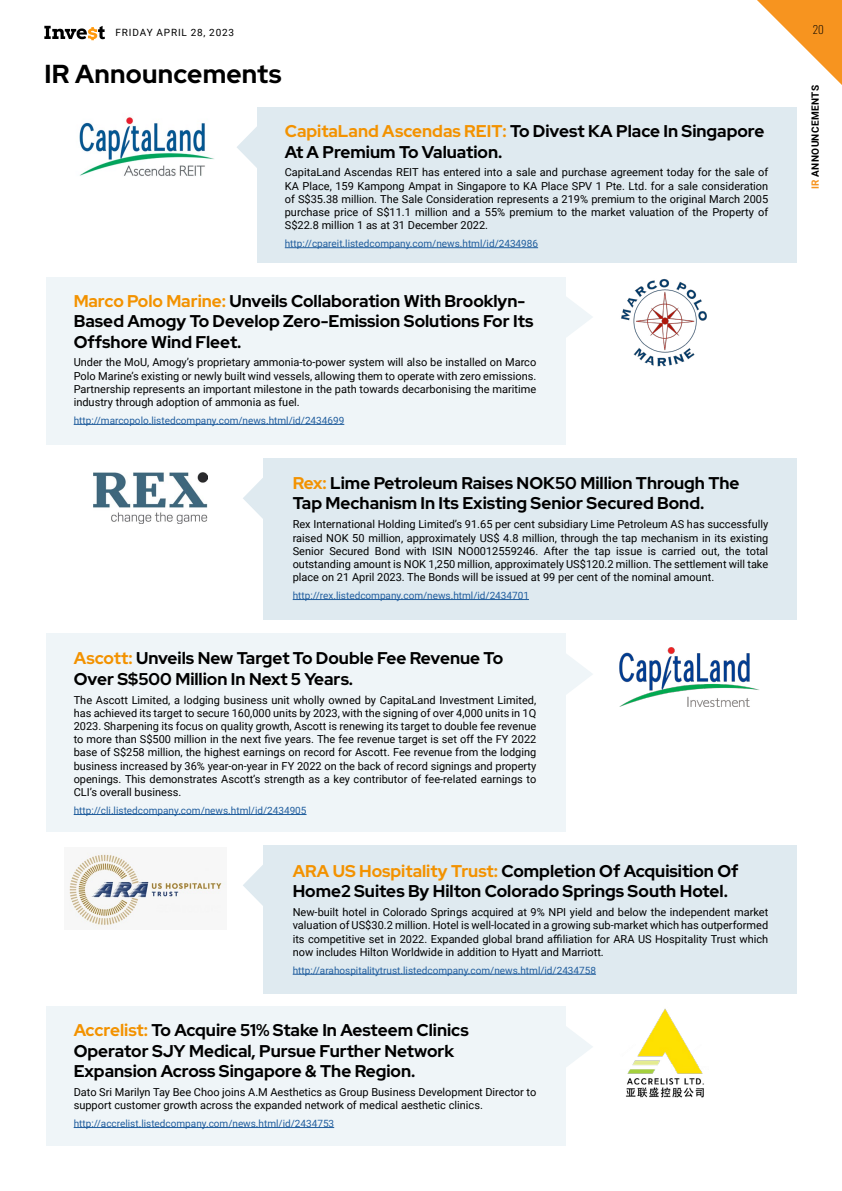
<style>
.page{position:relative;width:842px;height:1191px;background:#fff}
.page>*{position:absolute;margin:0;border:0;box-sizing:border-box;transform-origin:0 0}
.t1{font:700 26px "Red Hat Display";letter-spacing:.01em;color:#000}
.t2{font:700 17px/20.4px "Red Hat Display";color:#000}
.t3{font:11px/13.2px "Roboto";color:#000;text-align:justify}
.t4{font:11px "Oswald";color:#000}
.t5{font:10px "Roboto";color:#215e9e}
.t6{font:10px "Roboto";letter-spacing:.085em;color:#000}
.t7{font:700 10px "Roboto";letter-spacing:.035em;color:#000}
.s1{color:#f39200}
.s2{color:#f7941f}
</style>
<div class="page">
<div style="left:257px;top:107px;width:540px;height:156px;background:#dfeaf0"></div>
<svg style="left:237px;top:127px;width:20px;height:41px"></svg>
<div style="left:46px;top:277px;width:520px;height:167px;background:#eff5f8"></div>
<hr style="left:74px;top:424px;width:270px;height:1px;background:#215e9e">
<svg style="left:566px;top:297px;width:27px;height:40px"></svg>
<hr style="left:285px;top:247px;width:253px;height:1px;background:#215e9e">
<div style="left:263px;top:458px;width:534px;height:162px;background:#dfeaf0"></div>
<svg style="left:243px;top:478px;width:20px;height:41px"></svg>
<hr style="left:293px;top:599px;width:236px;height:1px;background:#215e9e">
<div style="left:46px;top:633px;width:520px;height:199px;background:#eff5f8"></div>
<hr style="left:74px;top:814px;width:232px;height:1px;background:#215e9e">
<svg style="left:566px;top:654px;width:27px;height:40px"></svg>
<div style="left:263px;top:845px;width:534px;height:149px;background:#dfeaf0"></div>
<svg style="left:243px;top:865px;width:20px;height:41px"></svg>
<hr style="left:293px;top:974px;width:303px;height:1px;background:#215e9e">
<div style="left:46px;top:1006px;width:520px;height:139px;background:#eff5f8"></div>
<hr style="left:74px;top:1127px;width:260px;height:1px;background:#215e9e">
<svg style="left:566px;top:1027px;width:27px;height:40px"></svg>
<img style="left:79px;top:117px;width:135px;height:59px">
<img style="left:621px;top:279px;width:86px;height:88px">
<img style="left:93px;top:473px;width:114px;height:50px">
<img style="left:619px;top:647px;width:140px;height:60px">
<img style="left:69px;top:853px;width:157px;height:76px">
<img style="left:626px;top:1008px;width:78px;height:90px">
<svg style="left:44px;top:26px;width:61px;height:14px"></svg>
<svg style="left:757px;top:0;width:85px;height:85px"></svg>
<p class="t6" style="left:115px;top:26px;width:120px">FRIDAY APRIL 28, 2023</p>
<p class="t4" style="left:813px;top:20px;width:13px">20</p>
<h1 class="t1" style="left:44px;top:57px;width:239px">IR Announcements</h1>
<h2 class="t2" style="left:285px;top:121px;width:481px"><span class="s1">CapitaLand Ascendas REIT:</span> To Divest KA Place In Singapore<br>At A Premium To Valuation.</h2>
<p class="t3" style="left:285px;top:165px;width:485px">CapitaLand Ascendas REIT has entered into a sale and purchase agreement today for the sale of KA Place, 159 Kampong Ampat in Singapore to KA Place SPV 1 Pte. Ltd. for a sale consideration of S$35.38 million. The Sale Consideration represents a 219% premium to the original March 2005 purchase price of S$11.1 million and a 55% premium to the market valuation of the Property of S$22.8 million 1 as at 31 December 2022.</p>
<p class="t5" style="left:285px;top:236px;width:255px">http://cpareit.listedcompany.com/news.html/id/2434986</p>
<h2 class="t2" style="left:74px;top:290px;width:461px"><span class="s1">Marco Polo Marine:</span> Unveils Collaboration With Brooklyn-<br>Based Amogy To Develop Zero-Emission Solutions For Its<br>Offshore Wind Fleet.</h2>
<p class="t3" style="left:74px;top:355px;width:464px">Under the MoU, Amogy’s proprietary ammonia-to-power system will also be installed on Marco Polo Marine’s existing or newly built wind vessels, allowing them to operate with zero emissions.<br>Partnership represents an important milestone in the path towards decarbonising the maritime industry through adoption of ammonia as fuel.</p>
<p class="t5" style="left:74px;top:413px;width:272px">http://marcopolo.listedcompany.com/news.html/id/2434699</p>
<h2 class="t2" style="left:293px;top:472px;width:448px"><span class="s1">Rex:</span> Lime Petroleum Raises NOK50 Million Through The<br>Tap Mechanism In Its Existing Senior Secured Bond.</h2>
<p class="t3" style="left:293px;top:517px;width:477px">Rex International Holding Limited’s 91.65 per cent subsidiary Lime Petroleum AS has successfully raised NOK 50 million, approximately US$ 4.8 million, through the tap mechanism in its existing Senior Secured Bond with ISIN NO0012559246. After the tap issue is carried out, the total outstanding amount is NOK 1,250 million, approximately US$120.2 million. The settlement will take place on 21 April 2023. The Bonds will be issued at 99 per cent of the nominal amount.</p>
<p class="t5" style="left:293px;top:588px;width:238px">http://rex.listedcompany.com/news.html/id/2434701</p>
<h2 class="t2" style="left:74px;top:648px;width:431px"><span class="s1">Ascott:</span> Unveils New Target To Double Fee Revenue To<br>Over S$500 Million In Next 5 Years.</h2>
<p class="t3" style="left:74px;top:692px;width:464px">The Ascott Limited, a lodging business unit wholly owned by CapitaLand Investment Limited, has achieved its target to secure 160,000 units by 2023, with the signing of over 4,000 units in 1Q 2023. Sharpening its focus on quality growth, Ascott is renewing its target to double fee revenue to more than S$500 million in the next five years. The fee revenue target is set off the FY 2022 base of S$258 million, the highest earnings on record for Ascott. Fee revenue from the lodging business increased by 36% year-on-year in FY 2022 on the back of record signings and property openings. This demonstrates Ascott’s strength as a key contributor of fee-related earnings to CLI’s overall business.</p>
<p class="t5" style="left:74px;top:803px;width:234px">http://cli.listedcompany.com/news.html/id/2434905</p>
<h2 class="t2" style="left:293px;top:860px;width:447px"><span class="s1">ARA US Hospitality Trust:</span> Completion Of Acquisition Of<br>Home2 Suites By Hilton Colorado Springs South Hotel.</h2>
<p class="t3" style="left:293px;top:905px;width:477px">New-built hotel in Colorado Springs acquired at 9% NPI yield and below the independent market valuation of US$30.2 million. Hotel is well-located in a growing sub-market which has outperformed its competitive set in 2022. Expanded global brand affiliation for ARA US Hospitality Trust which now includes Hilton Worldwide in addition to Hyatt and Marriott.</p>
<p class="t5" style="left:293px;top:963px;width:305px">http://arahospitalitytrust.listedcompany.com/news.html/id/2434758</p>
<h2 class="t2" style="left:74px;top:1019px;width:397px"><span class="s1">Accrelist:</span> To Acquire 51% Stake In Aesteem Clinics<br>Operator SJY Medical, Pursue Further Network<br>Expansion Across Singapore &amp; The Region.</h2>
<p class="t3" style="left:74px;top:1085px;width:464px">Dato Sri Marilyn Tay Bee Choo joins A.M Aesthetics as Group Business Development Director to support customer growth across the expanded network of medical aesthetic clinics.</p>
<p class="t5" style="left:74px;top:1116px;width:262px">http://accrelist.listedcompany.com/news.html/id/2434753</p>
<p class="t7" style="left:808px;top:189px;width:105px;rotate:-90deg"><span class="s2">IR</span> ANNOUNCEMENTS</p>
</div>
